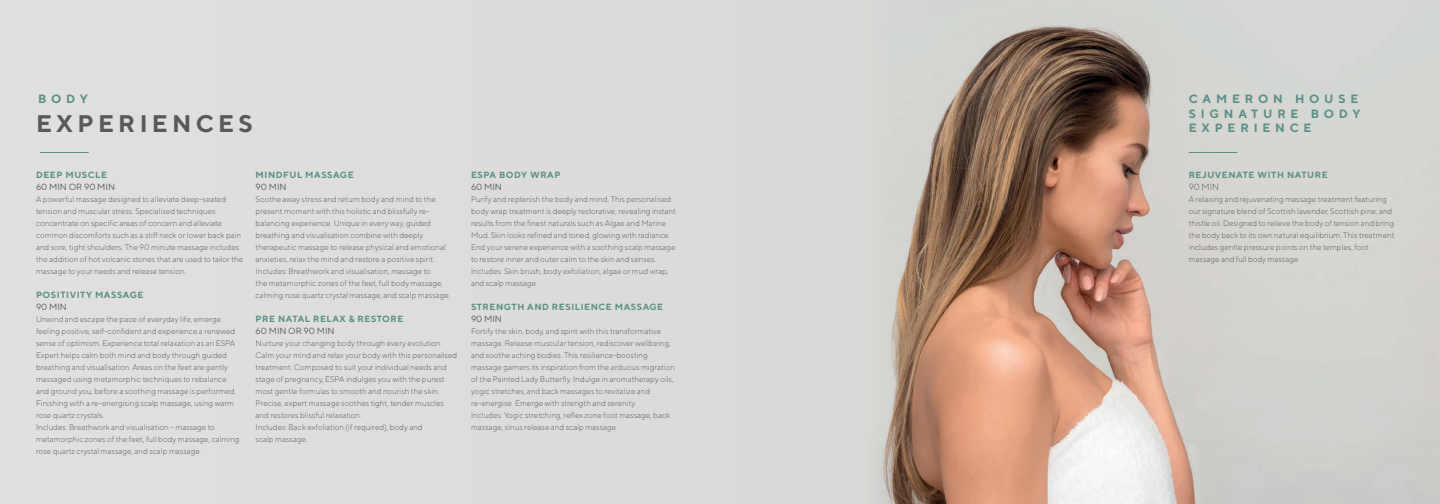
<style>
.page{position:relative;width:1440px;height:504px;background:#fff}
.page>*{position:absolute;margin:0;border:0;box-sizing:border-box;transform-origin:0 0}
.t1{font:700 24px "TT Norms";letter-spacing:.18em;color:#58595b}
.t2{font:700 12px/14.4px "TT Norms";letter-spacing:.4em;color:#5c9087}
.t3{font:700 9px "TT Norms";letter-spacing:.06em;color:#5c9087}
.t4{font:9px "TT Norms";color:#58595b}
.t5{font:300 9px "TT Norms";color:#58595b}
.t6{font:300 8px/12px "TT Norms";color:#58595b}
</style>
<div class="page">
<div style="left:0;top:0;width:1382px;height:504px;background:#dddddc"></div>
<img style="left:873px;top:0;width:567px;height:504px">
<hr style="left:40px;top:152px;width:49px;height:1px;background:#5c9087">
<hr style="left:1189px;top:152px;width:48px;height:1px;background:#5c9087">
<h2 class="t2" style="left:38px;top:92px;width:51px">BODY</h2>
<h2 class="t2" style="left:1189px;top:92px;width:173px">CAMERON HOUSE<br>SIGNATURE BODY</h2>
<h1 class="t1" style="left:36px;top:108px;width:218px">EXPERIENCES</h1>
<h2 class="t2" style="left:1189px;top:120px;width:124px">EXPERIENCE</h2>
<p class="t3" style="left:36px;top:170px;width:73px">DEEP MUSCLE</p>
<p class="t4" style="left:36px;top:182px;width:81px">60 MIN OR 90 MIN</p>
<p class="t6" style="left:36px;top:193px;width:209px">A powerful massage designed to alleviate deep-seated tension and muscular stress. Specialised techniques concentrate on specific areas of concern and alleviate common discomforts such as a stiff neck or lower back pain and sore, tight shoulders. The 90 minute massage includes the addition of hot volcanic stones that are used to tailor the massage to your needs and release tension.</p>
<p class="t3" style="left:36px;top:290px;width:109px">POSITIVITY MASSAGE</p>
<p class="t4" style="left:36px;top:302px;width:33px">90 MIN</p>
<p class="t6" style="left:36px;top:313px;width:205px">Unwind and escape the pace of everyday life, emerge feeling positive, self-confident and experience a renewed sense of optimism. Experience total relaxation as an ESPA Expert helps calm both mind and body through guided breathing and visualisation. Areas on the feet are gently massaged using metamorphic techniques to rebalance and ground you, before a soothing massage is performed.<br>Finishing with a re-energising scalp massage, using warm rose quartz crystals.<br>Includes: Breathwork and visualisation – massage to metamorphic zones of the feet, full body massage, calming rose quartz crystal massage, and scalp massage.</p>
<p class="t3" style="left:256px;top:170px;width:100px">MINDFUL MASSAGE</p>
<p class="t4" style="left:256px;top:182px;width:33px">90 MIN</p>
<p class="t6" style="left:256px;top:193px;width:196px">Soothe away stress and return body and mind to the present moment with this holistic and blissfully re&shy;balancing experience. Unique in every way, guided breathing and visualisation combine with deeply therapeutic massage to release physical and emotional anxieties, relax the mind and restore a positive spirit.<br>Includes: Breathwork and visualisation, massage to<br>the metamorphic zones of the feet, full body massage, calming rose quartz crystal massage, and scalp massage.</p>
<p class="t3" style="left:256px;top:314px;width:149px">PRE NATAL RELAX &amp; RESTORE</p>
<p class="t4" style="left:256px;top:326px;width:81px">60 MIN OR 90 MIN</p>
<p class="t6" style="left:256px;top:337px;width:203px">Nurture your changing body through every evolution.<br>Calm your mind and relax your body with this personalised treatment. Composed to suit your individual needs and stage of pregnancy, ESPA indulges you with the purest most gentle formulas to smooth and nourish the skin.<br>Precise, expert massage soothes tight, tender muscles and restores blissful relaxation.<br>Includes: Back exfoliation (if required), body and<br>scalp massage.</p>
<p class="t3" style="left:471px;top:170px;width:91px">ESPA BODY WRAP</p>
<p class="t4" style="left:471px;top:182px;width:33px">60 MIN</p>
<p class="t6" style="left:471px;top:193px;width:206px">Purify and replenish the body and mind. This personalised body wrap treatment is deeply restorative, revealing instant results from the finest naturals such as Algae and Marine Mud. Skin looks refined and toned, glowing with radiance.<br>End your serene experience with a soothing scalp massage to restore inner and outer calm to the skin and senses.<br>Includes: Skin brush, body exfoliation, algae or mud wrap, and scalp massage.</p>
<p class="t3" style="left:471px;top:302px;width:194px">STRENGTH AND RESILIENCE MASSAGE</p>
<p class="t4" style="left:471px;top:314px;width:33px">90 MIN</p>
<p class="t6" style="left:471px;top:325px;width:205px">Fortify the skin, body, and spirit with this transformative massage. Release muscular tension, rediscover wellbeing, and soothe aching bodies. This resilience-boosting massage garners its inspiration from the arduous migration of the Painted Lady Butterfly. Indulge in aromatherapy oils, yogic stretches, and back massages to revitalize and re-energise. Emerge with strength and serenity.<br>Includes: Yogic stretching, reflex zone foot massage, back massage, sinus release and scalp massage.</p>
<p class="t3" style="left:1189px;top:170px;width:141px">REJUVENATE WITH NATURE</p>
<p class="t5" style="left:1189px;top:182px;width:32px">90 MIN</p>
<p class="t6" style="left:1189px;top:193px;width:207px">A relaxing and rejuvenating massage treatment featuring our signature blend of Scottish lavender, Scottish pine, and thistle oil. Designed to relieve the body of tension and bring the body back to its own natural equilibrium. This treatment includes gentle pressure points on the temples, foot massage and full body massage.</p>
</div>
